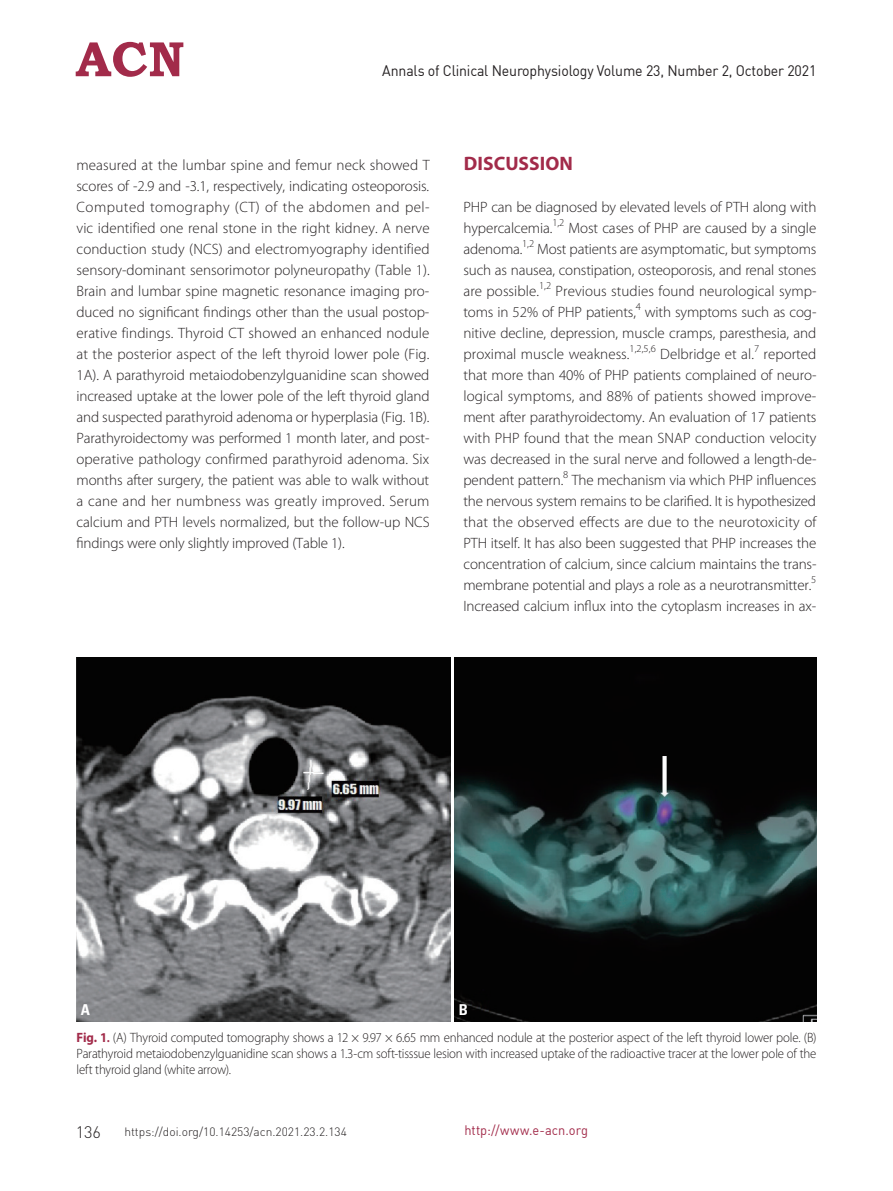
<style>
.page{position:relative;width:893px;height:1191px;background:#fff}
.page>*{position:absolute;margin:0;border:0;box-sizing:border-box;transform-origin:0 0}
.t1{font:700 19.5px "Myriad Pro";letter-spacing:.005em;color:#a22b4a}
.t2{font:300 16.5px "DIN Pro";color:#231f20}
.t3{font:300 15px/21px "Myriad Pro";letter-spacing:-.01em;color:#231f20;text-align:justify}
.t4{font:15px "DIN";letter-spacing:-.01em;color:#231f20;scale:.94 1}
.t5{font:700 condensed 15px "Univers LT Std";color:#fff}
.t6{font:300 13.5px/16.2px "Myriad Pro";letter-spacing:-.015em;color:#231f20;text-align:justify;scale:.95 1}
.t7{font:13.5px "DIN";color:#a22b4a;scale:.95 1}
.t8{font:300 12px "DIN Pro";color:#231f20}
.s1{font-weight:700;color:#a22b4a}
.s2{font-weight:600;color:#a22b4a}
</style>
<div class="page">
<svg style="left:76px;top:42px;width:107px;height:35px"></svg>
<img style="left:77px;top:657px;width:373px;height:364px">
<img style="left:455px;top:657px;width:361px;height:364px">
<p class="t4" style="left:382px;top:61px;width:463px">Annals of Clinical Neurophysiology Volume 23, Number 2, October 2021</p>
<p class="t3" style="left:77px;top:154px;width:355px">measured at the lumbar spine and femur neck showed T scores of -2.9 and -3.1, respectively, indicating osteoporosis.<br>Computed tomography (CT) of the abdomen and pel&shy;vic identified one renal stone in the right kidney. A nerve conduction study (NCS) and electromyography identified sensory-dominant sensorimotor polyneuropathy (Table 1).<br>Brain and lumbar spine magnetic resonance imaging pro&shy;duced no significant findings other than the usual postop&shy;erative findings. Thyroid CT showed an enhanced nodule at the posterior aspect of the left thyroid lower pole (Fig.<br>1A). A parathyroid metaiodobenzylguanidine scan showed increased uptake at the lower pole of the left thyroid gland and suspected parathyroid adenoma or hyperplasia (Fig. 1B).<br>Parathyroidectomy was performed 1 month later, and post&shy;operative pathology confirmed parathyroid adenoma. Six months after surgery, the patient was able to walk without a cane and her numbness was greatly improved. Serum calcium and PTH levels normalized, but the follow-up NCS findings were only slightly improved (Table 1).</p>
<p class="t1" style="left:464px;top:150px;width:111px">DISCUSSION</p>
<p class="t3" style="left:463px;top:196px;width:355px">PHP can be diagnosed by elevated levels of PTH along with hypercalcemia.<sup>1,2</sup> Most cases of PHP are caused by a single adenoma.<sup>1,2</sup> Most patients are asymptomatic, but symptoms such as nausea, constipation, osteoporosis, and renal stones are possible.<sup>1,2</sup> Previous studies found neurological symp&shy;toms in 52% of PHP patients,<sup>4</sup> with symptoms such as cog&shy;nitive decline, depression, muscle cramps, paresthesia, and proximal muscle weakness.<sup>1,2,5,6</sup> Delbridge et al.<sup>7</sup> reported that more than 40% of PHP patients complained of neuro&shy;logical symptoms, and 88% of patients showed improve&shy;ment after parathyroidectomy. An evaluation of 17 patients with PHP found that the mean SNAP conduction velocity was decreased in the sural nerve and followed a length-de&shy;pendent pattern.<sup>8</sup> The mechanism via which PHP influences the nervous system remains to be clarified. It is hypothesized that the observed effects are due to the neurotoxicity of PTH itself. It has also been suggested that PHP increases the concentration of calcium, since calcium maintains the trans&shy;membrane potential and plays a role as a neurotransmitter.<sup>5<br></sup>Increased calcium influx into the cytoplasm increases in ax-</p>
<p class="t5" style="left:81px;top:1001px;width:11px">A</p>
<p class="t5" style="left:459px;top:1001px;width:11px">B</p>
<p class="t6" style="left:77px;top:1029px;width:780px"><span class="s1">Fig. 1</span><span class="s2">.</span> (A) Thyroid computed tomography shows a 12 × 9.97 × 6.65 mm enhanced nodule at the posterior aspect of the left thyroid lower pole. (B)<br>Parathyroid metaiodobenzylguanidine scan shows a 1.3-cm soft-tisssue lesion with increased uptake of the radioactive tracer at the lower pole of the left thyroid gland (white arrow).</p>
<p class="t2" style="left:76px;top:1120px;width:27px">136</p>
<p class="t8" style="left:124px;top:1123px;width:224px">https://doi.org/10.14253/acn.2021.23.2.134</p>
<p class="t7" style="left:464px;top:1122px;width:132px">http://www.e-acn.org</p>
</div>
